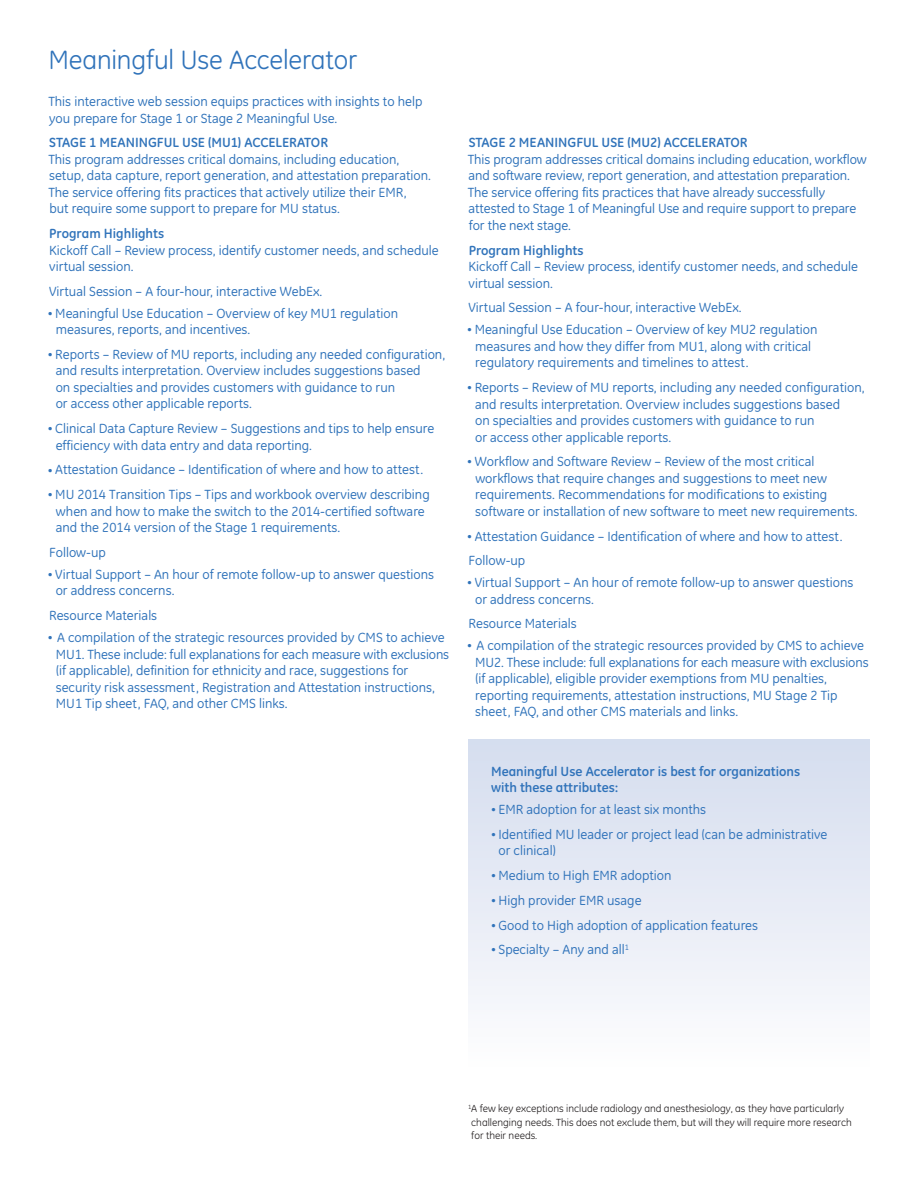
<style>
.page{position:relative;width:918px;height:1188px;background:#fff}
.page>*{position:absolute;margin:0;border:0;box-sizing:border-box;transform-origin:0 0}
.Head_Small_18_21{font:27px "GE Inspira";letter-spacing:-.005em;color:#3073ba}
.Intro_12_15{font:13.5px/16.5px "GE Inspira Book Alt";color:#3073ba}
.subhead_2{font:700 13.5px/16.5px "GE Inspira";color:#3073ba}
.subhead_1{font:700 13.5px "GE Inspira";color:#3073ba}
.Legal___Copyright_7p{font:10.5px/13.5px "GE Inspira";color:#231f20}
.s1{font-family:"GE Inspira";font-size:10.5px}
</style>
<div class="page">
<div style="left:468px;top:740px;width:401px;height:351px;background:linear-gradient(to bottom,#d4dcee,#fff)"></div>
<p class="Head_Small_18_21" style="left:48px;top:44px;width:311px">Meaningful Use Accelerator</p>
<p class="Intro_12_15" style="left:48px;top:93px;width:376px">This interactive web session equips practices with insights to help you prepare for Stage 1 or Stage 2 Meaningful Use.</p>
<p class="subhead_1" style="left:49px;top:134px;width:280px">STAGE 1 MEANINGFUL USE (MU1) ACCELERATOR</p>
<p class="Intro_12_15" style="left:48px;top:151px;width:384px">This program addresses critical domains, including education, setup, data capture, report generation, and attestation preparation.<br>The service offering fits practices that actively utilize their EMR,<br>but require some support to prepare for MU status.</p>
<p class="subhead_2" style="left:49px;top:225px;width:116px">Program Highlights</p>
<p class="Intro_12_15" style="left:49px;top:242px;width:391px">Kickoff Call – Review process, identify customer needs, and schedule virtual session.</p>
<p class="Intro_12_15" style="left:49px;top:283px;width:275px">Virtual Session – A four-hour, interactive WebEx.</p>
<p class="Intro_12_15" style="left:56px;top:305px;width:344px;text-indent:-8px"><span class="s1">•</span> Meaningful Use Education – Overview of key MU1 regulation measures, reports, and incentives.</p>
<p class="Intro_12_15" style="left:56px;top:346px;width:391px;text-indent:-8px"><span class="s1">•</span> Reports – Review of MU reports, including any needed configuration, and results interpretation. Overview includes suggestions based<br>on specialties and provides customers with guidance to run<br>or access other applicable reports.</p>
<p class="Intro_12_15" style="left:56px;top:420px;width:380px;text-indent:-8px"><span class="s1">•</span> Clinical Data Capture Review – Suggestions and tips to help ensure efficiency with data entry and data reporting.</p>
<p class="Intro_12_15" style="left:48px;top:462px;width:377px"><span class="s1">•</span> Attestation Guidance – Identification of where and how to attest.</p>
<p class="Intro_12_15" style="left:56px;top:486px;width:375px;text-indent:-8px"><span class="s1">•</span> MU 2014 Transition Tips – Tips and workbook overview describing when and how to make the switch to the 2014-certified software and the 2014 version of the Stage 1 requirements.</p>
<p class="Intro_12_15" style="left:49px;top:544px;width:58px">Follow-up</p>
<p class="Intro_12_15" style="left:56px;top:566px;width:380px;text-indent:-8px"><span class="s1">•</span> Virtual Support – An hour of remote follow-up to answer questions or address concerns.</p>
<p class="Intro_12_15" style="left:49px;top:607px;width:110px">Resource Materials</p>
<p class="Intro_12_15" style="left:56px;top:629px;width:395px;text-indent:-8px"><span class="s1">•</span> A compilation of the strategic resources provided by CMS to achieve MU1. These include: full explanations for each measure with exclusions (if applicable), definition for ethnicity and race, suggestions for security risk assessment, Registration and Attestation instructions, MU1 Tip sheet, FAQ, and other CMS links.</p>
<p class="subhead_1" style="left:469px;top:134px;width:280px">STAGE 2 MEANINGFUL USE (MU2) ACCELERATOR</p>
<p class="Intro_12_15" style="left:468px;top:151px;width:401px">This program addresses critical domains including education, workflow and software review, report generation, and attestation preparation.<br>The service offering fits practices that have already successfully attested to Stage 1 of Meaningful Use and require support to prepare for the next stage.</p>
<p class="subhead_2" style="left:469px;top:241px;width:116px">Program Highlights</p>
<p class="Intro_12_15" style="left:469px;top:258px;width:391px">Kickoff Call – Review process, identify customer needs, and schedule virtual session.</p>
<p class="Intro_12_15" style="left:468px;top:300px;width:275px">Virtual Session – A four-hour, interactive WebEx.</p>
<p class="Intro_12_15" style="left:475px;top:321px;width:344px;text-indent:-8px"><span class="s1">•</span> Meaningful Use Education – Overview of key MU2 regulation measures and how they differ from MU1, along with critical regulatory requirements and timelines to attest.</p>
<p class="Intro_12_15" style="left:475px;top:379px;width:391px;text-indent:-8px"><span class="s1">•</span> Reports – Review of MU reports, including any needed configuration, and results interpretation. Overview includes suggestions based<br>on specialties and provides customers with guidance to run<br>or access other applicable reports.</p>
<p class="Intro_12_15" style="left:475px;top:453px;width:384px;text-indent:-8px"><span class="s1">•</span> Workflow and Software Review – Review of the most critical workflows that require changes and suggestions to meet new requirements. Recommendations for modifications to existing software or installation of new software to meet new requirements.</p>
<p class="Intro_12_15" style="left:467px;top:528px;width:377px"><span class="s1">•</span> Attestation Guidance – Identification of where and how to attest.</p>
<p class="Intro_12_15" style="left:469px;top:552px;width:58px">Follow-up</p>
<p class="Intro_12_15" style="left:475px;top:574px;width:380px;text-indent:-8px"><span class="s1">•</span> Virtual Support – An hour of remote follow-up to answer questions or address concerns.</p>
<p class="Intro_12_15" style="left:469px;top:616px;width:110px">Resource Materials</p>
<p class="Intro_12_15" style="left:475px;top:638px;width:395px;text-indent:-8px"><span class="s1">•</span> A compilation of the strategic resources provided by CMS to achieve MU2. These include: full explanations for each measure with exclusions (if applicable), eligible provider exemptions from MU penalties, reporting requirements, attestation instructions, MU Stage 2 Tip sheet, FAQ, and other CMS materials and links.</p>
<p class="subhead_2" style="left:491px;top:763px;width:311px">Meaningful Use Accelerator is best for organizations with these attributes:</p>
<p class="Intro_12_15" style="left:491px;top:801px;width:217px"><span class="s1">•</span> EMR adoption for at least six months</p>
<p class="Intro_12_15" style="left:498px;top:826px;width:330px;text-indent:-7px"><span class="s1">•</span> Identified MU leader or project lead (can be administrative or clinical)</p>
<p class="Intro_12_15" style="left:491px;top:867px;width:182px"><span class="s1">•</span> Medium to High EMR adoption</p>
<p class="Intro_12_15" style="left:491px;top:892px;width:152px"><span class="s1">•</span> High provider EMR usage</p>
<p class="Intro_12_15" style="left:491px;top:917px;width:269px"><span class="s1">•</span> Good to High adoption of application features</p>
<p class="Intro_12_15" style="left:491px;top:942px;width:139px"><span class="s1">•</span> Specialty – Any and all<sup>1</sup></p>
<p class="Legal___Copyright_7p" style="left:471px;top:1102px;width:382px;text-indent:-3px"><sup>1</sup>A few key exceptions include radiology and anesthesiology, as they have particularly challenging needs. This does not exclude them, but will they will require more research for their needs.</p>
</div>
